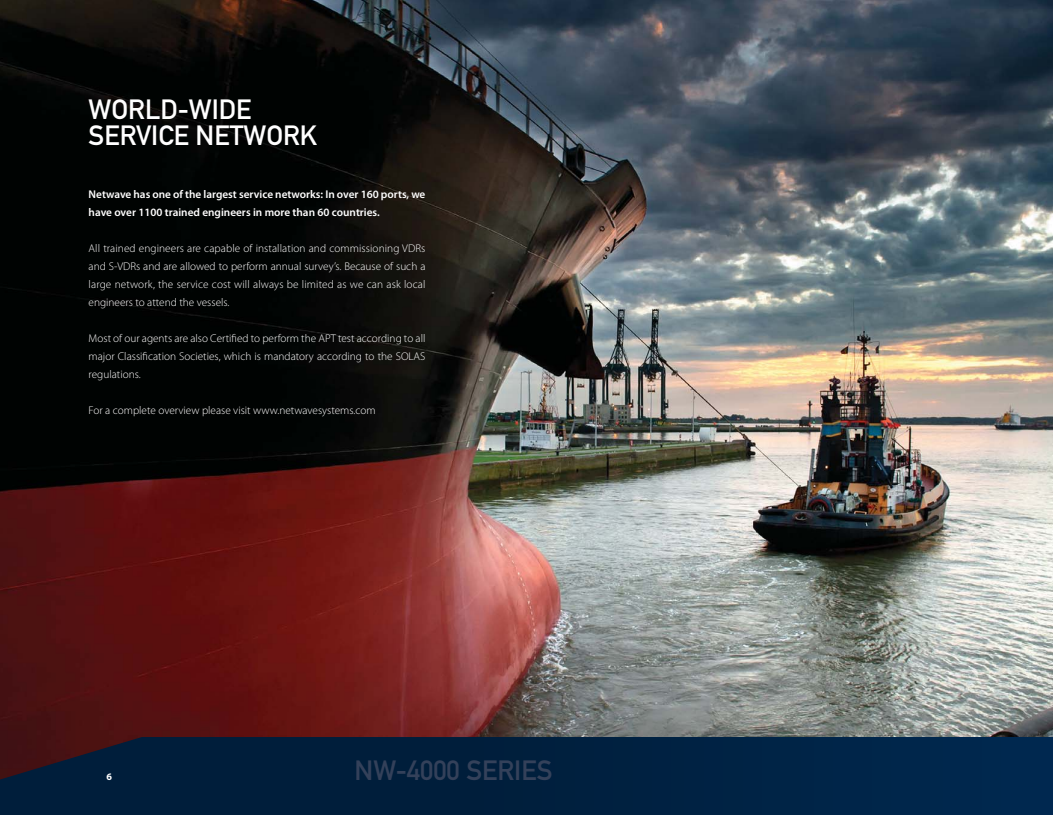
<style>
.page{position:relative;width:1053px;height:815px;background:#fff}
.page>*{position:absolute;margin:0;border:0;box-sizing:border-box;transform-origin:0 0}
.t1{font:27.5px/26.2px "DIN Mittelschrift Alternate";color:#fff}
.t2{font:27.5px "DIN Mittelschrift Alternate";color:#34415a}
.t3{font:300 11.25px/18px "Myriad Pro";color:#fff;text-align:justify}
.t4{font:600 11.25px/18px "Myriad Pro";color:#fff}
.t5{font:700 10px "Myriad Pro";color:#fff}
</style>
<div class="page">
<img style="left:0;top:0;width:1052px;height:737px">
<svg style="left:0;top:737px;width:472px;height:78px;background:#051c37"></svg>
<div style="left:472px;top:737px;width:580px;height:78px;background:#002345"></div>
<h1 class="t1" style="left:89px;top:99px;width:230px">WORLD-WIDE<br>SERVICE NETWORK</h1>
<p class="t4" style="left:89px;top:186px;width:338px">Netwave has one of the largest service networks: In over 160 ports, we have over 1100 trained engineers in more than 60 countries.</p>
<p class="t3" style="left:89px;top:240px;width:338px">All trained engineers are capable of installation and commissioning VDRs and S-VDRs and are allowed to perform annual survey’s. Because of such a large network, the service cost will always be limited as we can ask local engineers to attend the vessels.</p>
<p class="t3" style="left:89px;top:330px;width:338px">Most of our agents are also Certified to perform the APT test according to all major Classification Societies, which is mandatory according to the SOLAS regulations.</p>
<p class="t3" style="left:89px;top:402px;width:288px">For a complete overview please visit www.netwavesystems.com</p>
<p class="t5" style="left:106px;top:770px;width:7px">6</p>
<h1 class="t2" style="left:354px;top:761px;width:199px">NW-4000 SERIES</h1>
</div>
